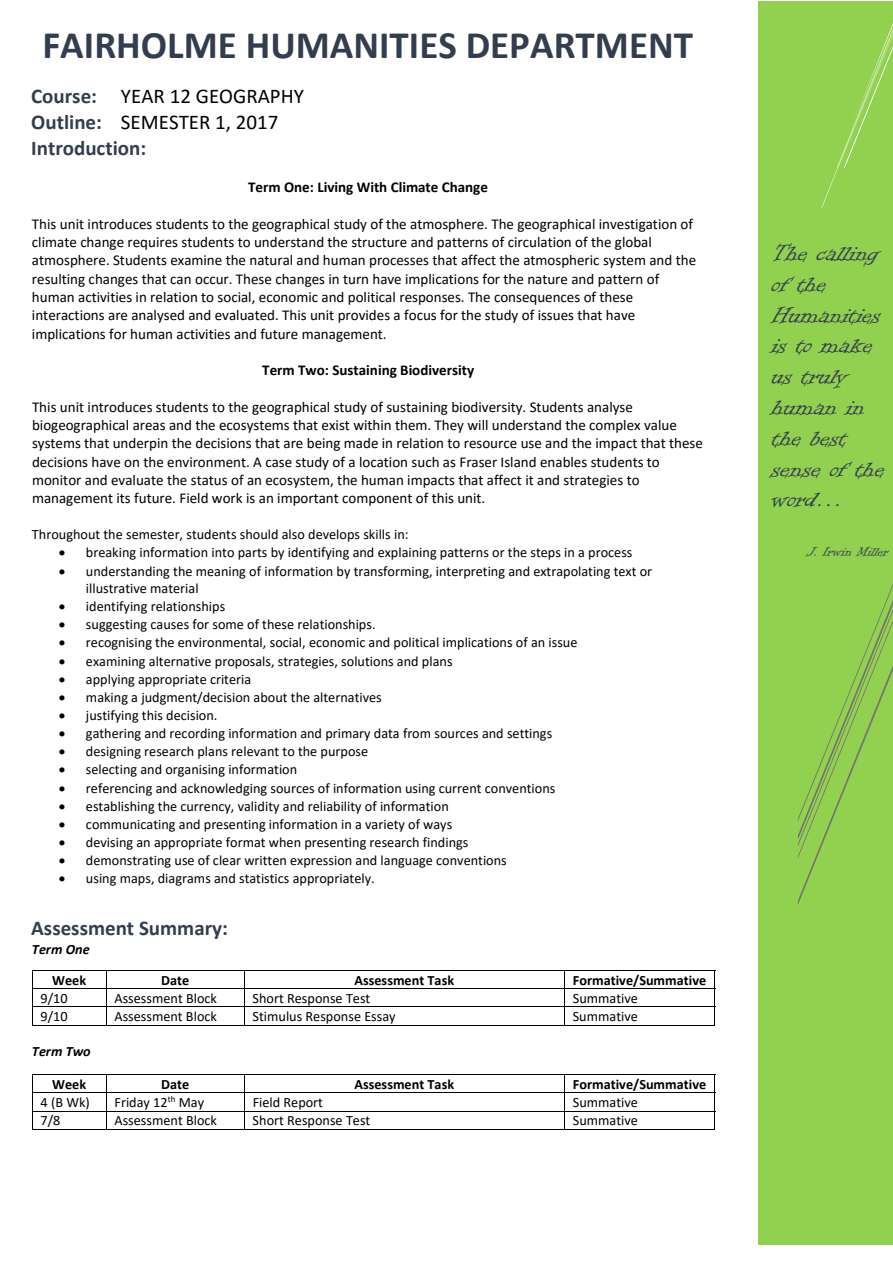
<style>
.page{position:relative;width:893px;height:1263px;background:#fff}
.page>*{position:absolute;margin:0;border:0;box-sizing:border-box;transform-origin:0 0}
.t1{font:700 39px "Calibri";color:#323e4f}
.t2{font:27px/30.8px "Informal Roman";color:#323e4f}
.t3{font:21px/25.7px "Calibri";color:#000}
.t4{font:700 21px "Calibri";color:#323e4f}
.t5{font:15px/18.3px "Calibri";color:#000}
.t6{font:700 15px "Calibri";color:#000}
.t7{font:15px "Informal Roman";color:#323e4f}
.t8{font:14.25px/17.4px "Calibri";color:#000}
.t9{font:700 14.25px "Calibri";color:#000}
.t10{font:italic 700 14.25px "Calibri";color:#000}
.s1{font-weight:700;color:#323e4f}
</style>
<div class="page">
<hr style="left:32px;top:970px;width:683px;height:1px;background:#000">
<hr style="left:32px;top:988px;width:683px;height:1px;background:#000">
<hr style="left:32px;top:1006px;width:683px;height:1px;background:#000">
<svg style="left:32px;top:971px;width:1px;height:54px"></svg>
<hr style="left:32px;top:1025px;width:74px;height:1px;background:#000">
<svg style="left:106px;top:971px;width:1px;height:54px"></svg>
<hr style="left:107px;top:1025px;width:137px;height:1px;background:#000">
<svg style="left:244px;top:971px;width:1px;height:54px"></svg>
<hr style="left:245px;top:1025px;width:319px;height:1px;background:#000">
<svg style="left:564px;top:971px;width:1px;height:54px"></svg>
<hr style="left:565px;top:1025px;width:149px;height:1px;background:#000">
<svg style="left:714px;top:971px;width:1px;height:55px"></svg>
<hr style="left:32px;top:1075px;width:683px;height:1px;background:#000">
<hr style="left:32px;top:1093px;width:683px;height:1px;background:#000">
<hr style="left:32px;top:1111px;width:683px;height:1px;background:#000">
<svg style="left:32px;top:1076px;width:1px;height:53px"></svg>
<hr style="left:32px;top:1129px;width:74px;height:1px;background:#000">
<svg style="left:106px;top:1076px;width:1px;height:54px"></svg>
<hr style="left:107px;top:1129px;width:137px;height:1px;background:#000">
<svg style="left:244px;top:1076px;width:1px;height:54px"></svg>
<hr style="left:245px;top:1129px;width:319px;height:1px;background:#000">
<svg style="left:564px;top:1076px;width:1px;height:54px"></svg>
<hr style="left:565px;top:1129px;width:149px;height:1px;background:#000">
<svg style="left:714px;top:1076px;width:1px;height:54px"></svg>
<div style="left:758px;top:1px;width:135px;height:1243px;background:#92d050"></div>
<svg style="left:798px;top:584px;width:95px;height:321px"></svg>
<svg style="left:821px;top:23px;width:72px;height:185px"></svg>
<h1 class="t1" style="left:42px;top:29px;width:652px">FAIRHOLME HUMANITIES DEPARTMENT</h1>
<h3 class="t3" style="left:31px;top:85px;width:274px"><span class="s1">Course:</span> YEAR 12 GEOGRAPHY<br><span class="s1">Outline:</span> SEMESTER 1, 2017<br><span class="s1">Introduction:</span></h3>
<p class="t6" style="left:248px;top:181px;width:241px">Term One: Living With Climate Change</p>
<p class="t5" style="left:32px;top:216px;width:666px">This unit introduces students to the geographical study of the atmosphere. The geographical investigation of climate change requires students to understand the structure and patterns of circulation of the global atmosphere. Students examine the natural and human processes that affect the atmospheric system and the resulting changes that can occur. These changes in turn have implications for the nature and pattern of human activities in relation to social, economic and political responses. The consequences of these interactions are analysed and evaluated. This unit provides a focus for the study of issues that have implications for human activities and future management.</p>
<p class="t6" style="left:262px;top:364px;width:213px">Term Two: Sustaining Biodiversity</p>
<p class="t5" style="left:32px;top:399px;width:672px">This unit introduces students to the geographical study of sustaining biodiversity. Students analyse biogeographical areas and the ecosystems that exist within them. They will understand the complex value systems that underpin the decisions that are being made in relation to resource use and the impact that these decisions have on the environment. A case study of a location such as Fraser Island enables students to monitor and evaluate the status of an ecosystem, the human impacts that affect it and strategies to management its future. Field work is an important component of this unit.</p>
<p class="t8" style="left:32px;top:527px;width:378px">Throughout the semester, students should also develops skills in:</p>
<p class="t8" style="left:59px;top:545px;width:575px">• breaking information into parts by identifying and explaining patterns or the steps in a process</p>
<p class="t8" style="left:86px;top:563px;width:568px;text-indent:-27px">• understanding the meaning of information by transforming, interpreting and extrapolating text or illustrative material</p>
<p class="t8" style="left:59px;top:599px;width:168px">• identifying relationships</p>
<p class="t8" style="left:59px;top:617px;width:318px">• suggesting causes for some of these relationships.</p>
<p class="t8" style="left:59px;top:635px;width:520px">• recognising the environmental, social, economic and political implications of an issue</p>
<p class="t8" style="left:59px;top:653px;width:395px">• examining alternative proposals, strategies, solutions and plans</p>
<p class="t8" style="left:59px;top:672px;width:194px">• applying appropriate criteria</p>
<p class="t8" style="left:59px;top:690px;width:324px">• making a judgment/decision about the alternatives</p>
<p class="t8" style="left:59px;top:708px;width:160px">• justifying this decision.</p>
<p class="t8" style="left:59px;top:726px;width:495px">• gathering and recording information and primary data from sources and settings</p>
<p class="t8" style="left:59px;top:744px;width:311px">• designing research plans relevant to the purpose</p>
<p class="t8" style="left:59px;top:762px;width:240px">• selecting and organising information</p>
<p class="t8" style="left:59px;top:780px;width:498px">• referencing and acknowledging sources of information using current conventions</p>
<p class="t8" style="left:59px;top:798px;width:391px">• establishing the currency, validity and reliability of information</p>
<p class="t8" style="left:59px;top:817px;width:395px">• communicating and presenting information in a variety of ways</p>
<p class="t8" style="left:59px;top:835px;width:411px">• devising an appropriate format when presenting research findings</p>
<p class="t8" style="left:59px;top:853px;width:449px">• demonstrating use of clear written expression and language conventions</p>
<p class="t8" style="left:59px;top:871px;width:317px">• using maps, diagrams and statistics appropriately.</p>
<h3 class="t4" style="left:31px;top:919px;width:198px">Assessment Summary:</h3>
<p class="t10" style="left:32px;top:943px;width:59px">Term One</p>
<p class="t9" style="left:52px;top:974px;width:36px">Week</p>
<p class="t9" style="left:161px;top:974px;width:30px">Date</p>
<p class="t9" style="left:354px;top:974px;width:101px">Assessment Task</p>
<p class="t9" style="left:573px;top:974px;width:135px">Formative/Summative</p>
<p class="t8" style="left:41px;top:990px;width:29px">9/10</p>
<p class="t8" style="left:114px;top:990px;width:104px">Assessment Block</p>
<p class="t8" style="left:253px;top:990px;width:119px">Short Response Test</p>
<p class="t8" style="left:573px;top:990px;width:67px">Summative</p>
<p class="t8" style="left:41px;top:1009px;width:29px">9/10</p>
<p class="t8" style="left:114px;top:1009px;width:104px">Assessment Block</p>
<p class="t8" style="left:253px;top:1009px;width:145px">Stimulus Response Essay</p>
<p class="t8" style="left:573px;top:1009px;width:67px">Summative</p>
<p class="t10" style="left:32px;top:1046px;width:60px">Term Two</p>
<p class="t9" style="left:52px;top:1078px;width:36px">Week</p>
<p class="t9" style="left:161px;top:1078px;width:30px">Date</p>
<p class="t9" style="left:354px;top:1078px;width:101px">Assessment Task</p>
<p class="t9" style="left:573px;top:1078px;width:135px">Formative/Summative</p>
<p class="t8" style="left:41px;top:1095px;width:51px">4 (B Wk)</p>
<p class="t8" style="left:114px;top:1095px;width:91px">Friday 12<sup>th</sup> May</p>
<p class="t8" style="left:253px;top:1095px;width:72px">Field Report</p>
<p class="t8" style="left:573px;top:1095px;width:67px">Summative</p>
<p class="t8" style="left:41px;top:1113px;width:21px">7/8</p>
<p class="t8" style="left:114px;top:1113px;width:104px">Assessment Block</p>
<p class="t8" style="left:253px;top:1113px;width:119px">Short Response Test</p>
<p class="t8" style="left:573px;top:1113px;width:67px">Summative</p>
<h2 class="t2" style="left:772px;top:236px;width:114px">The calling of the<br>Humanities is to make us truly human in the best sense of the word…</h2>
<p class="t7" style="left:807px;top:541px;width:83px">J. Irwin Miller</p>
</div>
